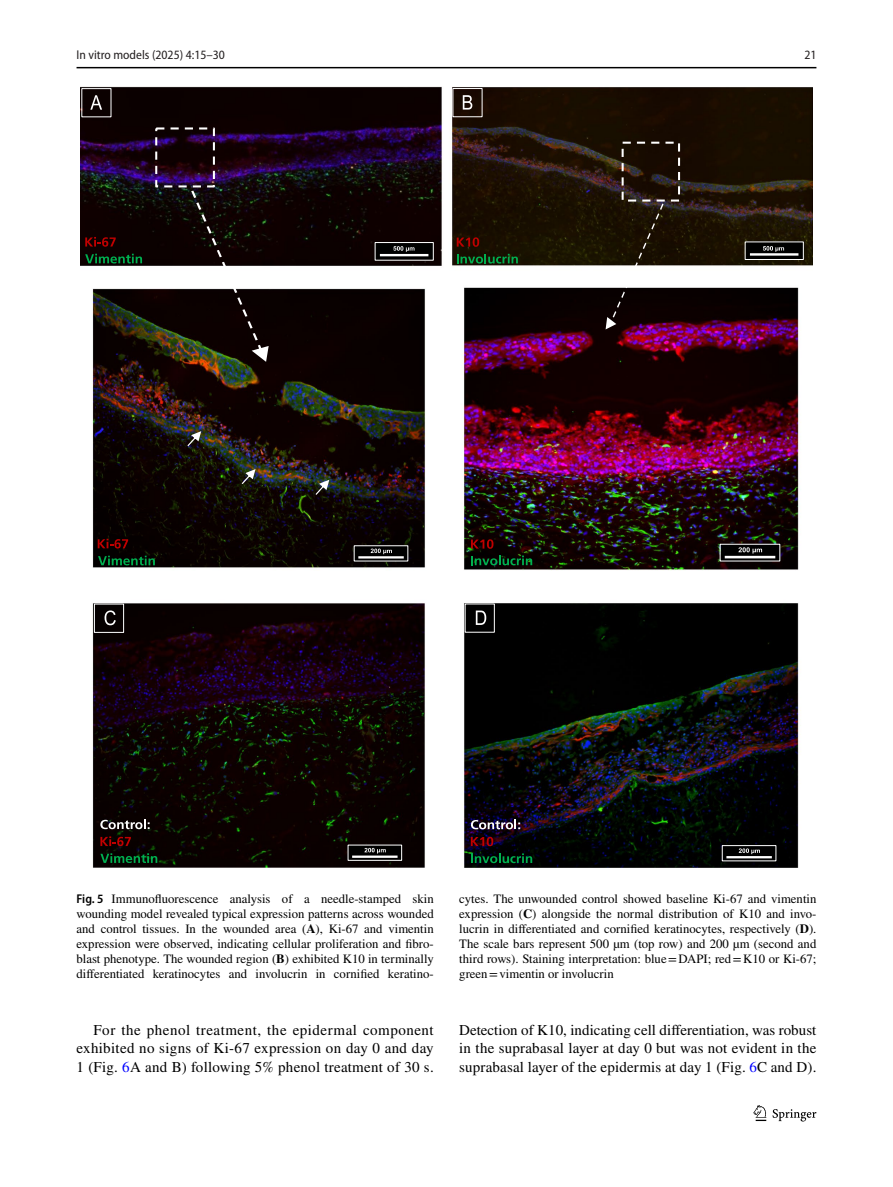
<style>
.page{position:relative;width:893px;height:1187px;background:#fff}
.page>*{position:absolute;margin:0;border:0;box-sizing:border-box;transform-origin:0 0}
.t1{font:15px/18.8px "STIX";letter-spacing:.015em;color:#000;text-align:justify}
.t2{font:12.75px/15px "STIX";color:#000;text-align:justify}
.t3{font:semi-condensed 12.75px "Myriad Pro";color:#231f20}
.s1{font-family:"Myriad Pro";font-weight:600;font-stretch:semi-condensed}
.s2{font-weight:700}
.s3{color:#00f}
</style>
<div class="page">
<hr style="left:77px;top:67px;width:739px;height:1px;background:#000">
<svg style="left:753px;top:1105px;width:13px;height:15px"></svg>
<svg style="left:773px;top:1109px;width:43px;height:12px"></svg>
<img style="left:81px;top:87px;width:731px;height:780px">
<svg style="left:463px;top:95px;width:9px;height:15px"></svg>
<div style="left:375px;top:242px;width:59px;height:18px;border:1px solid #fff"></div>
<svg style="left:393px;top:246px;width:21px;height:6px"></svg>
<hr style="left:380px;top:254px;width:48px;height:2px;background:#fff">
<div style="left:745px;top:241px;width:59px;height:19px;border:1px solid #fff"></div>
<svg style="left:763px;top:246px;width:21px;height:6px"></svg>
<hr style="left:750px;top:253px;width:48px;height:2px;background:#fff">
<svg style="left:85px;top:237px;width:31px;height:10px"></svg>
<svg style="left:85px;top:254px;width:57px;height:9px"></svg>
<div style="left:155px;top:127px;width:60px;height:60px;border:2px dashed #fff"></div>
<svg style="left:191px;top:191px;width:78px;height:171px"></svg>
<svg style="left:187px;top:431px;width:14px;height:15px"></svg>
<svg style="left:242px;top:469px;width:14px;height:15px"></svg>
<svg style="left:315px;top:479px;width:14px;height:16px"></svg>
<svg style="left:98px;top:538px;width:30px;height:10px"></svg>
<svg style="left:98px;top:555px;width:57px;height:10px"></svg>
<svg style="left:457px;top:237px;width:22px;height:10px"></svg>
<svg style="left:457px;top:253px;width:61px;height:10px"></svg>
<div style="left:622px;top:142px;width:58px;height:59px;border:2px dashed #fff"></div>
<svg style="left:606px;top:203px;width:57px;height:126px"></svg>
<svg style="left:371px;top:548px;width:21px;height:6px"></svg>
<hr style="left:358px;top:556px;width:46px;height:2px;background:#fff">
<svg style="left:364px;top:847px;width:22px;height:6px"></svg>
<hr style="left:352px;top:855px;width:46px;height:2px;background:#fff">
<div style="left:722px;top:845px;width:54px;height:16px;border:1px solid #fff"></div>
<svg style="left:739px;top:848px;width:21px;height:6px"></svg>
<hr style="left:726px;top:856px;width:46px;height:2px;background:#fff">
<svg style="left:738px;top:547px;width:24px;height:6px"></svg>
<hr style="left:725px;top:556px;width:50px;height:2px;background:#fff">
<svg style="left:100px;top:819px;width:50px;height:10px"></svg>
<svg style="left:100px;top:836px;width:31px;height:10px"></svg>
<svg style="left:100px;top:853px;width:57px;height:9px"></svg>
<svg style="left:471px;top:539px;width:22px;height:9px"></svg>
<svg style="left:471px;top:555px;width:61px;height:10px"></svg>
<svg style="left:471px;top:819px;width:49px;height:10px"></svg>
<svg style="left:471px;top:836px;width:22px;height:10px"></svg>
<svg style="left:471px;top:853px;width:61px;height:10px"></svg>
<svg style="left:90px;top:95px;width:12px;height:15px"></svg>
<div style="left:94px;top:603px;width:30px;height:29px;border:1px solid #fff"></div>
<svg style="left:105px;top:610px;width:11px;height:15px"></svg>
<svg style="left:476px;top:610px;width:10px;height:15px"></svg>
<p class="t3" style="left:77px;top:50px;width:150px">In vitro models (2025) 4:15–30</p>
<p class="t3" style="left:804px;top:50px;width:14px">21</p>
<p class="t2" style="left:77px;top:891px;width:359px"><span class="s1">Fig. 5</span> Immunofluorescence analysis of a needle-stamped skin wounding model revealed typical expression patterns across wounded and control tissues. In the wounded area (<span class="s2">A</span>), Ki-67 and vimentin expression were observed, indicating cellular proliferation and fibro&shy;blast phenotype. The wounded region (<span class="s2">B</span>) exhibited K10 in terminally differentiated keratinocytes and involucrin in cornified keratino-</p>
<p class="t2" style="left:459px;top:891px;width:359px">cytes. The unwounded control showed baseline Ki-67 and vimentin expression (<span class="s2">C</span>) alongside the normal distribution of K10 and invo&shy;lucrin in differentiated and cornified keratinocytes, respectively (<span class="s2">D</span>).<br>The scale bars represent 500 µm (top row) and 200 µm (second and third rows). Staining interpretation: blue=DAPI; red=K10 or Ki-67; green=vimentin or involucrin</p>
<p class="t1" style="left:77px;top:1021px;width:359px;text-indent:17px">For the phenol treatment, the epidermal component exhibited no signs of Ki-67 expression on day 0 and day 1 (Fig. <span class="s3">6</span>A and B) following 5% phenol treatment of 30 s.</p>
<p class="t1" style="left:459px;top:1021px;width:359px">Detection of K10, indicating cell differentiation, was robust in the suprabasal layer at day 0 but was not evident in the suprabasal layer of the epidermis at day 1 (Fig. <span class="s3">6</span>C and D).</p>
</div>
